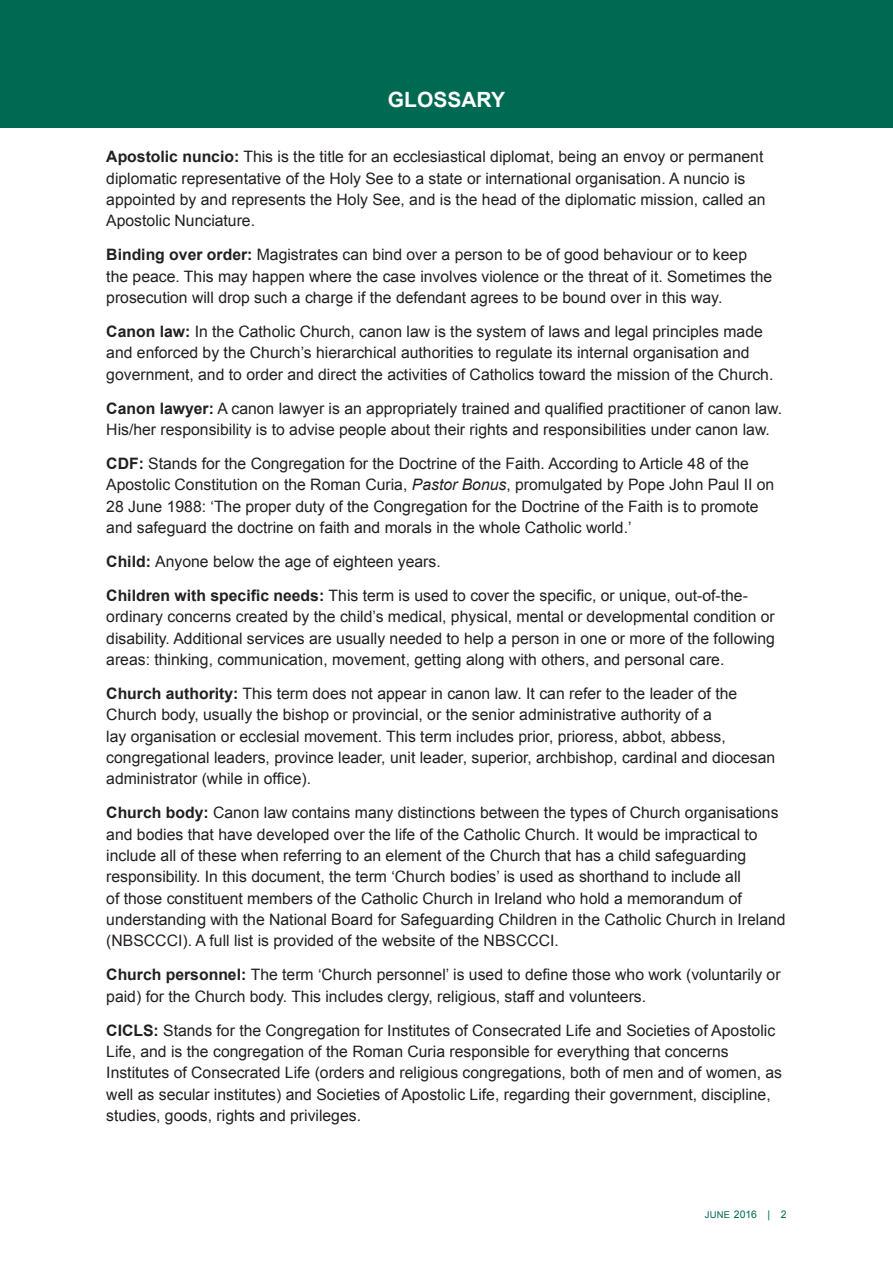
<style>
.page{position:relative;width:893px;height:1263px;background:#fff}
.page>*{position:absolute;margin:0;border:0;box-sizing:border-box;transform-origin:0 0}
.t1{font:700 21px "Arial";color:#fff}
.Body_text{font:15.75px/21.3px "Arial";color:#231f20}
.t2{font:10.5px "Arial";color:#006951}
.s1{font-weight:700}
.s2{font-style:italic}
.s3{font-size:9.45px}
</style>
<div class="page">
<div style="left:0;top:0;width:893px;height:128px;background:#006951"></div>
<h1 class="t1" style="left:388px;top:86px;width:119px">GLOSSARY</h1>
<p class="Body_text" style="left:106px;top:146px;width:661px"><span class="s1">Apostolic nuncio:</span> This is the title for an ecclesiastical diplomat, being an envoy or permanent diplomatic representative of the Holy See to a state or international organisation. A nuncio is appointed by and represents the Holy See, and is the head of the diplomatic mission, called an Apostolic Nunciature.</p>
<p class="Body_text" style="left:106px;top:244px;width:667px"><span class="s1">Binding over order:</span> Magistrates can bind over a person to be of good behaviour or to keep the peace. This may happen where the case involves violence or the threat of it. Sometimes the prosecution will drop such a charge if the defendant agrees to be bound over in this way.</p>
<p class="Body_text" style="left:106px;top:321px;width:669px"><span class="s1">Canon law:</span> In the Catholic Church, canon law is the system of laws and legal principles made and enforced by the Church’s hierarchical authorities to regulate its internal organisation and government, and to order and direct the activities of Catholics toward the mission of the Church.</p>
<p class="Body_text" style="left:106px;top:398px;width:677px"><span class="s1">Canon lawyer:</span> A canon lawyer is an appropriately trained and qualified practitioner of canon law.<br>His/her responsibility is to advise people about their rights and responsibilities under canon law.</p>
<p class="Body_text" style="left:106px;top:453px;width:669px"><span class="s1">CDF:</span> Stands for the Congregation for the Doctrine of the Faith. According to Article 48 of the Apostolic Constitution on the Roman Curia, <span class="s2">Pastor Bonus</span>, promulgated by Pope John Paul II on 28 June 1988: ‘The proper duty of the Congregation for the Doctrine of the Faith is to promote and safeguard the doctrine on faith and morals in the whole Catholic world.’</p>
<p class="Body_text" style="left:106px;top:551px;width:336px"><span class="s1">Child:</span> Anyone below the age of eighteen years.</p>
<p class="Body_text" style="left:106px;top:585px;width:670px"><span class="s1">Children with specific needs:</span> This term is used to cover the specific, or unique, out-of-the&shy;ordinary concerns created by the child’s medical, physical, mental or developmental condition or disability. Additional services are usually needed to help a person in one or more of the following areas: thinking, communication, movement, getting along with others, and personal care.</p>
<p class="Body_text" style="left:106px;top:683px;width:670px"><span class="s1">Church authority:</span> This term does not appear in canon law. It can refer to the leader of the Church body, usually the bishop or provincial, or the senior administrative authority of a<br>lay organisation or ecclesial movement. This term includes prior, prioress, abbot, abbess, congregational leaders, province leader, unit leader, superior, archbishop, cardinal and diocesan administrator (while in office).</p>
<p class="Body_text" style="left:106px;top:802px;width:681px"><span class="s1">Church body:</span> Canon law contains many distinctions between the types of Church organisations and bodies that have developed over the life of the Catholic Church. It would be impractical to include all of these when referring to an element of the Church that has a child safeguarding responsibility. In this document, the term ‘Church bodies’ is used as shorthand to include all<br>of those constituent members of the Catholic Church in Ireland who hold a memorandum of understanding with the National Board for Safeguarding Children in the Catholic Church in Ireland (NBSCCCI). A full list is provided of the website of the NBSCCCI.</p>
<p class="Body_text" style="left:106px;top:964px;width:676px"><span class="s1">Church personnel:</span> The term ‘Church personnel’ is used to define those who work (voluntarily or paid) for the Church body. This includes clergy, religious, staff and volunteers.</p>
<p class="Body_text" style="left:106px;top:1019px;width:677px"><span class="s1">CICLS:</span> Stands for the Congregation for Institutes of Consecrated Life and Societies of Apostolic Life, and is the congregation of the Roman Curia responsible for everything that concerns Institutes of Consecrated Life (orders and religious congregations, both of men and of women, as well as secular institutes) and Societies of Apostolic Life, regarding their government, discipline, studies, goods, rights and privileges.</p>
<p class="t2" style="left:705px;top:1207px;width:83px"><span class="s3">JUNE</span> 2016 | 2</p>
</div>
